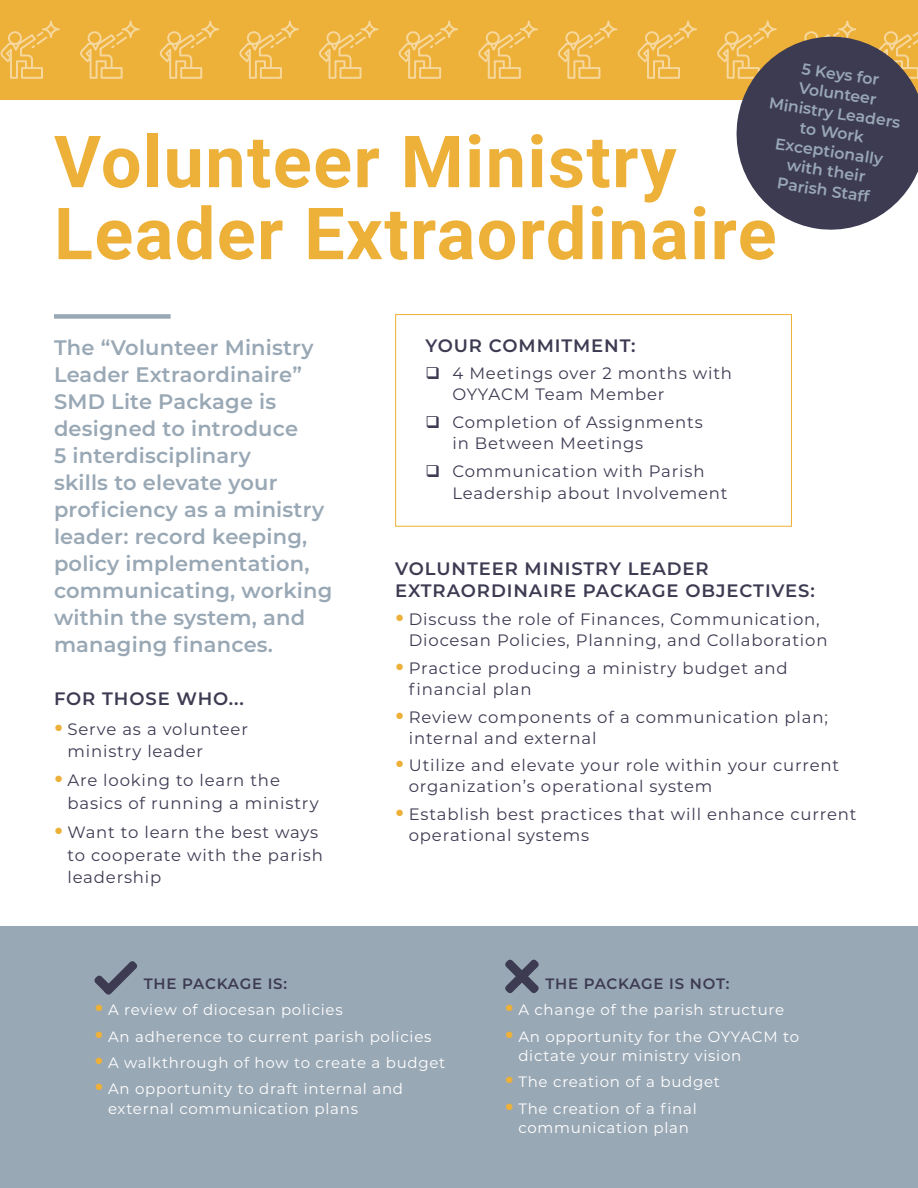
<style>
.page{position:relative;width:918px;height:1188px;background:#fff}
.page>*{position:absolute;margin:0;border:0;box-sizing:border-box;transform-origin:0 0}
.t1{font:700 72px/72px "Roboto";letter-spacing:.02em;color:#edb038}
.GD_Info_L{font:600 21px/27px "Montserrat";letter-spacing:.01em;color:#99a8b5}
.GD_Info_L-2{font:600 18px/22.5px "Montserrat";letter-spacing:.05em;color:#3d3b52}
.t2{font:16.5px/21px "Montserrat";letter-spacing:.05em;color:#3d3b52}
.GD_Info_L-3{font:600 15.75px/19.5px "Montserrat";color:#99a8b5;text-align:center}
.t3{font:15px/19.5px "Montserrat";letter-spacing:.05em;color:#fff}
.GD_Info_L-4{font:600 15px "Montserrat";letter-spacing:.05em;color:#3d3b52}
.s1{font-weight:700;font-size:25.5px;color:#edb038}
</style>
<div class="page">
<div style="left:0;top:927px;width:918px;height:261px;background:#99a8b5"></div>
<svg style="left:505px;top:959px;width:34px;height:34px"></svg>
<svg style="left:94px;top:961px;width:43px;height:34px"></svg>
<div style="left:0;top:0;width:918px;height:99px;background:#edb038"></div>
<div style="left:54px;top:314px;width:117px;height:5px;background:#99a8b5"></div>
<div style="left:395px;top:314px;width:397px;height:213px;border:1px solid #edb038"></div>
<svg style="left:0;top:21px;width:60px;height:58px"></svg>
<svg style="left:80px;top:21px;width:60px;height:58px"></svg>
<svg style="left:159px;top:21px;width:60px;height:58px"></svg>
<svg style="left:239px;top:21px;width:60px;height:58px"></svg>
<svg style="left:319px;top:21px;width:60px;height:58px"></svg>
<svg style="left:398px;top:21px;width:60px;height:58px"></svg>
<svg style="left:478px;top:21px;width:60px;height:58px"></svg>
<svg style="left:558px;top:21px;width:59px;height:58px"></svg>
<svg style="left:637px;top:21px;width:60px;height:58px"></svg>
<svg style="left:717px;top:21px;width:201px;height:209px"></svg>
<p class="GD_Info_L-3" style="left:776px;top:54px;width:134px;rotate:8deg">5 Keys for<br>Volunteer<br>Ministry Leaders to Work<br>Exceptionally with their<br>Parish Staff</p>
<p class="t1" style="left:54px;top:123px;width:724px">Volunteer Ministry<br>Leader Extraordinaire</p>
<p class="GD_Info_L" style="left:54px;top:333px;width:280px">The “Volunteer Ministry<br>Leader Extraordinaire”<br>SMD Lite Package is designed to introduce<br>5 interdisciplinary<br>skills to elevate your proficiency as a ministry leader: record keeping, policy implementation, communicating, working within the system, and managing finances.</p>
<p class="GD_Info_L-2" style="left:54px;top:687px;width:191px">FOR THOSE WHO...</p>
<p class="t2" style="left:68px;top:717px;width:182px;line-height:22.5px;text-indent:-14px"><span class="s1">•</span> Serve as a volunteer ministry leader</p>
<p class="t2" style="left:68px;top:769px;width:253px;line-height:22.5px;text-indent:-14px"><span class="s1">•</span> Are looking to learn the basics of running a ministry</p>
<p class="t2" style="left:68px;top:820px;width:257px;line-height:22.5px;text-indent:-14px"><span class="s1">•</span> Want to learn the best ways to cooperate with the parish leadership</p>
<p class="GD_Info_L-2" style="left:426px;top:333px;width:212px">YOUR COMMITMENT:</p>
<p class="t2" style="left:453px;top:362px;width:281px">4 Meetings over 2 months with<br>OYYACM Team Member</p>
<p class="t2" style="left:453px;top:411px;width:252px">Completion of Assignments in Between Meetings</p>
<p class="t2" style="left:453px;top:459px;width:277px;line-height:22.5px">Communication with Parish<br>Leadership about Involvement</p>
<p class="GD_Info_L-2" style="left:395px;top:556px;width:421px">VOLUNTEER MINISTRY LEADER<br>EXTRAORDINAIRE PACKAGE OBJECTIVES:</p>
<p class="t2" style="left:409px;top:608px;width:420px;text-indent:-14px"><span class="s1">•</span> Discuss the role of Finances, Communication,<br>Diocesan Policies, Planning, and Collaboration</p>
<p class="t2" style="left:409px;top:657px;width:381px;text-indent:-14px"><span class="s1">•</span> Practice producing a ministry budget and financial plan</p>
<p class="t2" style="left:409px;top:706px;width:421px;text-indent:-14px"><span class="s1">•</span> Review components of a communication plan; internal and external</p>
<p class="t2" style="left:409px;top:754px;width:432px;text-indent:-14px"><span class="s1">•</span> Utilize and elevate your role within your current organization’s operational system</p>
<p class="t2" style="left:409px;top:803px;width:449px;text-indent:-14px"><span class="s1">•</span> Establish best practices that will enhance current operational systems</p>
<p class="GD_Info_L-4" style="left:144px;top:973px;width:145px">THE PACKAGE IS:</p>
<p class="t3" style="left:95px;top:1000px;width:250px"><span class="s1">•</span> A review of diocesan policies</p>
<p class="t3" style="left:95px;top:1026px;width:338px"><span class="s1">•</span> An adherence to current parish policies</p>
<p class="t3" style="left:95px;top:1052px;width:352px"><span class="s1">•</span> A walkthrough of how to create a budget</p>
<p class="t3" style="left:108px;top:1079px;width:297px;text-indent:-14px"><span class="s1">•</span> An opportunity to draft internal and external communication plans</p>
<p class="GD_Info_L-4" style="left:545px;top:973px;width:185px">THE PACKAGE IS NOT:</p>
<p class="t3" style="left:505px;top:1000px;width:281px"><span class="s1">•</span> A change of the parish structure</p>
<p class="t3" style="left:518px;top:1026px;width:282px;text-indent:-14px"><span class="s1">•</span> An opportunity for the OYYACM to dictate your ministry vision</p>
<p class="t3" style="left:505px;top:1072px;width:217px"><span class="s1">•</span> The creation of a budget</p>
<p class="t3" style="left:505px;top:1098px;width:193px;text-align:center"><span class="s1">•</span> The creation of a final communication plan</p>
</div>
